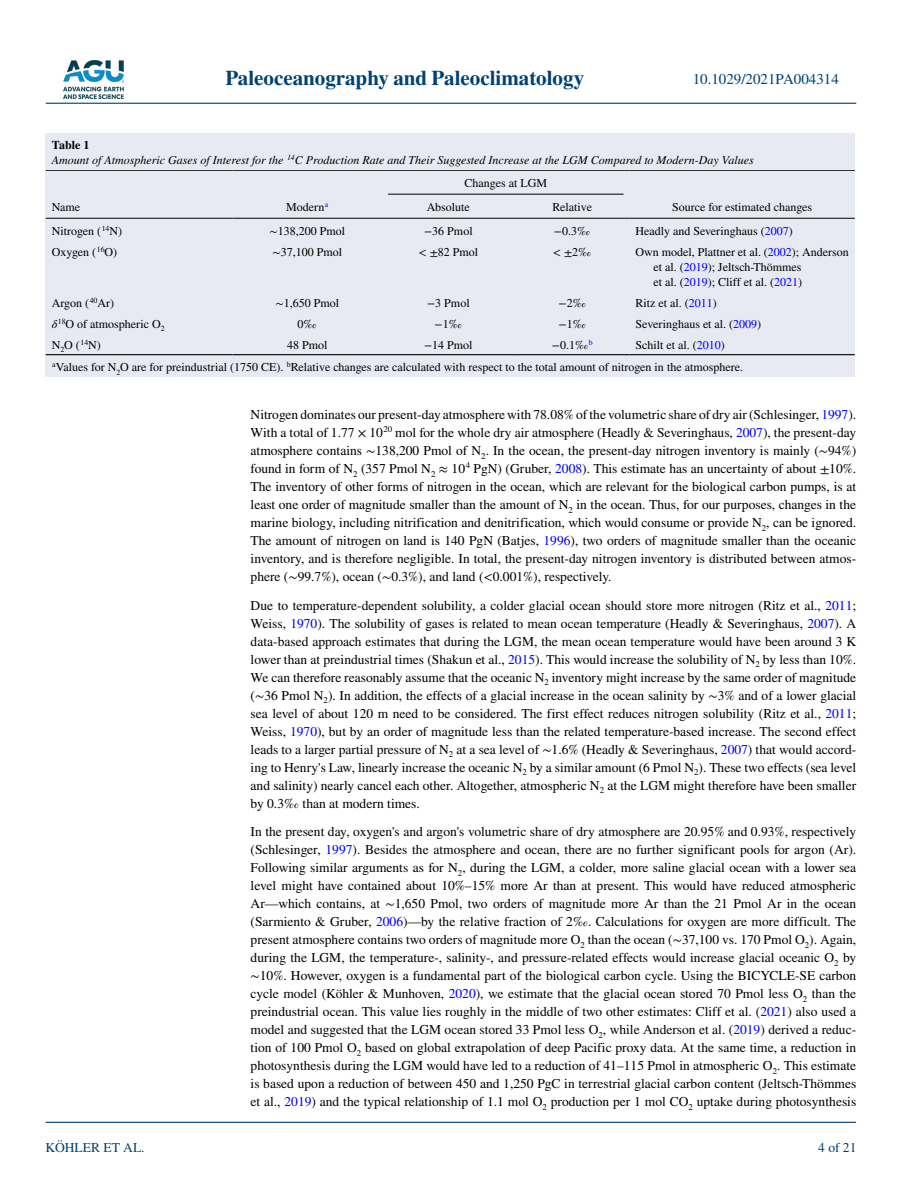
<style>
.page{position:relative;width:902px;height:1183px;background:#fff}
.page>*{position:absolute;margin:0;border:0;box-sizing:border-box;transform-origin:0 0}
.t1{font:700 21px "STIX";color:#004174}
.t2{font:15px "STIX";color:#004174}
.t3{font:13.5px/18px "STIX";color:#000;text-align:justify}
.t4{font:13.5px "STIX";color:#004174}
.t5{font:12px/15px "STIX";color:#000}
.t6{font:italic 12px/15px "STIX";color:#000}
.s1{font-weight:700;font-style:normal}
.s2{color:#00f}
.s3{font-style:italic}
</style>
<div class="page">
<img style="left:63px;top:60px;width:60px;height:39px">
<hr style="left:46px;top:103px;width:810px;height:1px;background:#004174">
<hr style="left:45px;top:1121px;width:810px;height:1px;background:#004174">
<div style="left:46px;top:170px;width:808px;height:207px;background:#e7eaf2"></div>
<hr style="left:46px;top:170px;width:186px;height:1px;background:#000">
<hr style="left:46px;top:218px;width:186px;height:1px;background:#000">
<hr style="left:232px;top:218px;width:150px;height:1px;background:#000">
<hr style="left:629px;top:218px;width:225px;height:1px;background:#000">
<hr style="left:232px;top:170px;width:150px;height:1px;background:#000">
<hr style="left:382px;top:170px;width:132px;height:1px;background:#000">
<hr style="left:514px;top:170px;width:115px;height:1px;background:#000">
<hr style="left:629px;top:170px;width:225px;height:1px;background:#000">
<hr style="left:382px;top:218px;width:132px;height:1px;background:#000">
<hr style="left:514px;top:218px;width:115px;height:1px;background:#000">
<hr style="left:46px;top:354px;width:186px;height:1px;background:#000">
<hr style="left:232px;top:354px;width:150px;height:1px;background:#000">
<hr style="left:382px;top:354px;width:132px;height:1px;background:#000">
<hr style="left:514px;top:354px;width:115px;height:1px;background:#000">
<hr style="left:629px;top:354px;width:225px;height:1px;background:#000">
<hr style="left:388px;top:194px;width:235px;height:1px;background:#000">
<div style="left:46px;top:134px;width:808px;height:36px;background:#e7eaf2"></div>
<h1 class="t1" style="left:225px;top:66px;width:360px">Paleoceanography and Paleoclimatology</h1>
<p class="t2" style="left:692px;top:69px;width:148px">10.1029/2021PA004314</p>
<p class="t6" style="left:52px;top:137px;width:703px"><span class="s1">Table 1<br></span>Amount of Atmospheric Gases of Interest for the <sup>14</sup>C Production Rate and Their Suggested Increase at the LGM Compared to Modern-Day Values</p>
<p class="t5" style="left:52px;top:200px;width:30px">Name</p>
<p class="t5" style="left:286px;top:200px;width:44px">Modern<sup>a</sup></p>
<p class="t5" style="left:427px;top:171px;width:122px;line-height:24px;text-indent:38px">Changes at LGM<br>Absolute</p>
<p class="t5" style="left:552px;top:200px;width:41px">Relative</p>
<p class="t5" style="left:672px;top:200px;width:142px">Source for estimated changes</p>
<p class="t5" style="left:52px;top:224px;width:72px">Nitrogen (<sup>14</sup>N)</p>
<p class="t5" style="left:269px;top:224px;width:77px">∼138,200 Pmol</p>
<p class="t5" style="left:424px;top:224px;width:50px">−36 Pmol</p>
<p class="t5" style="left:554px;top:224px;width:38px">−0.3‰</p>
<p class="t5" style="left:635px;top:224px;width:159px">Headly and Severinghaus (<span class="s2">2007</span>)</p>
<p class="t5" style="left:52px;top:245px;width:67px">Oxygen (<sup>16</sup>O)</p>
<p class="t5" style="left:272px;top:245px;width:71px">∼37,100 Pmol</p>
<p class="t5" style="left:418px;top:245px;width:61px">&lt; ±82 Pmol</p>
<p class="t5" style="left:552px;top:245px;width:40px">&lt; ±2‰</p>
<p class="t5" style="left:653px;top:245px;width:197px;text-indent:-18px">Own model, Plattner et al. (<span class="s2">2002</span>); Anderson et al. (<span class="s2">2019</span>); Jeltsch-Thömmes<br>et al. (<span class="s2">2019</span>); Cliff et al. (<span class="s2">2021</span>)</p>
<p class="t5" style="left:52px;top:296px;width:64px">Argon (<sup>40</sup>Ar)</p>
<p class="t5" style="left:275px;top:296px;width:65px">∼1,650 Pmol</p>
<p class="t5" style="left:427px;top:296px;width:44px">−3 Pmol</p>
<p class="t5" style="left:558px;top:296px;width:29px">−2‰</p>
<p class="t5" style="left:635px;top:296px;width:83px">Ritz et al. (<span class="s2">2011</span>)</p>
<p class="t5" style="left:52px;top:317px;width:114px"><span class="s3">δ</span><sup>18</sup>O of atmospheric O<sub>2</sub></p>
<p class="t5" style="left:297px;top:317px;width:21px">0‰</p>
<p class="t5" style="left:434px;top:317px;width:29px">−1‰</p>
<p class="t5" style="left:558px;top:317px;width:29px">−1‰</p>
<p class="t5" style="left:635px;top:317px;width:127px">Severinghaus et al. (<span class="s2">2009</span>)</p>
<p class="t5" style="left:52px;top:338px;width:51px">N<sub>2</sub>O (<sup>14</sup>N)</p>
<p class="t5" style="left:287px;top:338px;width:42px">48 Pmol</p>
<p class="t5" style="left:424px;top:338px;width:50px">−14 Pmol</p>
<p class="t5" style="left:551px;top:338px;width:42px">−0.1‰<sup>b</sup></p>
<p class="t5" style="left:52px;top:334px;width:692px;line-height:22.5px;text-indent:583px">Schilt et al. (<span class="s2">2010</span>) <sup>a</sup>Values for N<sub>2</sub>O are for preindustrial (1750 CE). <sup>b</sup>Relative changes are calculated with respect to the total amount of nitrogen in the atmosphere.</p>
<p class="t4" style="left:45px;top:1138px;width:101px">KÖHLER ET AL.</p>
<p class="t3" style="left:250px;top:406px;width:607px">Nitrogen dominates our present-day atmosphere with 78.08% of the volumetric share of dry air (Schlesinger, <span class="s2">1997</span>).<br>With a total of 1.77 × 10<sup>20</sup> mol for the whole dry air atmosphere (Headly &amp; Severinghaus, <span class="s2">2007</span>), the present-day atmosphere contains ∼138,200 Pmol of N<sub>2</sub>. In the ocean, the present-day nitrogen inventory is mainly (∼94%) found in form of N<sub>2</sub> (357 Pmol N<sub>2</sub> ≈ 10<sup>4</sup> PgN) (Gruber, <span class="s2">2008</span>). This estimate has an uncertainty of about ±10%.<br>The inventory of other forms of nitrogen in the ocean, which are relevant for the biological carbon pumps, is at least one order of magnitude smaller than the amount of N<sub>2</sub> in the ocean. Thus, for our purposes, changes in the marine biology, including nitrification and denitrification, which would consume or provide N<sub>2</sub>, can be ignored.<br>The amount of nitrogen on land is 140 PgN (Batjes, <span class="s2">1996</span>), two orders of magnitude smaller than the oceanic inventory, and is therefore negligible. In total, the present-day nitrogen inventory is distributed between atmos&shy;phere (∼99.7%), ocean (∼0.3%), and land (&lt;0.001%), respectively.</p>
<p class="t3" style="left:250px;top:596px;width:607px">Due to temperature-dependent solubility, a colder glacial ocean should store more nitrogen (Ritz et al., <span class="s2">2011</span>; Weiss, <span class="s2">1970</span>). The solubility of gases is related to mean ocean temperature (Headly &amp; Severinghaus, <span class="s2">2007</span>). A data-based approach estimates that during the LGM, the mean ocean temperature would have been around 3 K lower than at preindustrial times (Shakun et al., <span class="s2">2015</span>). This would increase the solubility of N<sub>2</sub> by less than 10%.<br>We can therefore reasonably assume that the oceanic N<sub>2</sub> inventory might increase by the same order of magnitude (∼36 Pmol N<sub>2</sub>). In addition, the effects of a glacial increase in the ocean salinity by ∼3% and of a lower glacial sea level of about 120 m need to be considered. The first effect reduces nitrogen solubility (Ritz et al., <span class="s2">2011</span>; Weiss, <span class="s2">1970</span>), but by an order of magnitude less than the related temperature-based increase. The second effect leads to a larger partial pressure of N<sub>2</sub> at a sea level of ∼1.6% (Headly &amp; Severinghaus, <span class="s2">2007</span>) that would accord&shy;ing to Henry's Law, linearly increase the oceanic N<sub>2</sub> by a similar amount (6 Pmol N<sub>2</sub>). These two effects (sea level and salinity) nearly cancel each other. Altogether, atmospheric N<sub>2</sub> at the LGM might therefore have been smaller by 0.3‰ than at modern times.</p>
<p class="t3" style="left:250px;top:823px;width:607px">In the present day, oxygen's and argon's volumetric share of dry atmosphere are 20.95% and 0.93%, respectively (Schlesinger, <span class="s2">1997</span>). Besides the atmosphere and ocean, there are no further significant pools for argon (Ar).<br>Following similar arguments as for N<sub>2</sub>, during the LGM, a colder, more saline glacial ocean with a lower sea level might have contained about 10%–15% more Ar than at present. This would have reduced atmospheric Ar—which contains, at ∼1,650 Pmol, two orders of magnitude more Ar than the 21 Pmol Ar in the ocean (Sarmiento &amp; Gruber, <span class="s2">2006</span>)—by the relative fraction of 2‰. Calculations for oxygen are more difficult. The present atmosphere contains two orders of magnitude more O<sub>2</sub> than the ocean (∼37,100 vs. 170 Pmol O<sub>2</sub>). Again, during the LGM, the temperature-, salinity-, and pressure-related effects would increase glacial oceanic O<sub>2</sub> by ∼10%. However, oxygen is a fundamental part of the biological carbon cycle. Using the BICYCLE-SE carbon cycle model (Köhler &amp; Munhoven, <span class="s2">2020</span>), we estimate that the glacial ocean stored 70 Pmol less O<sub>2</sub> than the preindustrial ocean. This value lies roughly in the middle of two other estimates: Cliff et al. (<span class="s2">2021</span>) also used a model and suggested that the LGM ocean stored 33 Pmol less O<sub>2</sub>, while Anderson et al. (<span class="s2">2019</span>) derived a reduc&shy;tion of 100 Pmol O<sub>2</sub> based on global extrapolation of deep Pacific proxy data. At the same time, a reduction in photosynthesis during the LGM would have led to a reduction of 41–115 Pmol in atmospheric O<sub>2</sub>. This estimate is based upon a reduction of between 450 and 1,250 PgC in terrestrial glacial carbon content (Jeltsch-Thömmes et al., <span class="s2">2019</span>) and the typical relationship of 1.1 mol O<sub>2</sub> production per 1 mol CO<sub>2</sub> uptake during photosynthesis</p>
<p class="t4" style="left:818px;top:1138px;width:40px">4 of 21</p>
</div>
